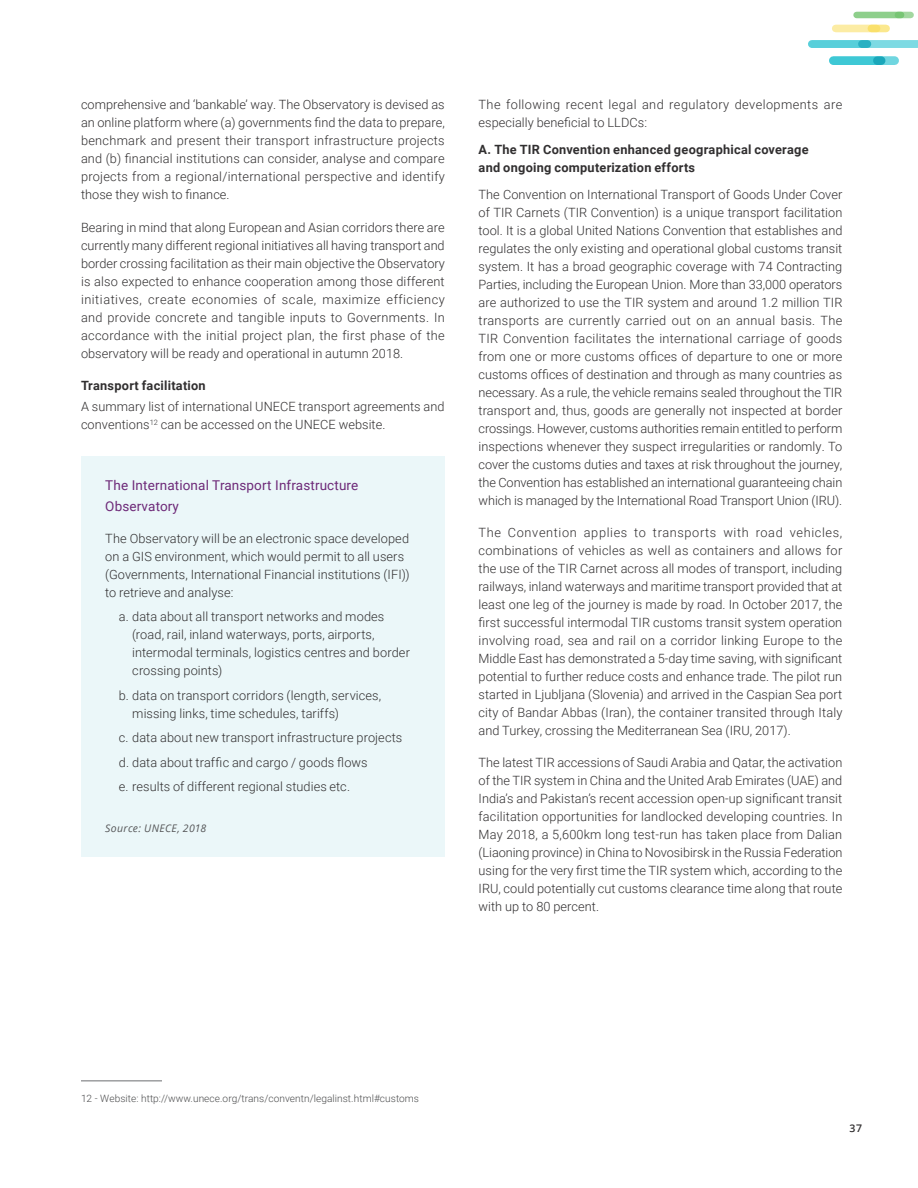
<style>
.page{position:relative;width:918px;height:1188px;background:#fff}
.page>*{position:absolute;margin:0;border:0;box-sizing:border-box;transform-origin:0 0}
.t1{font:13.5px/21px "Roboto";letter-spacing:.01em;color:#6d2978}
.t2{font:300 12.75px/18px "Roboto";letter-spacing:.005em;color:#312f30;text-align:justify}
.t3{font:700 12.75px/18px "Roboto";letter-spacing:.02em;color:#312f30}
.t4{font:300 12.75px/18px "Roboto";letter-spacing:.035em;color:#312f30}
.t5{font:italic 10.5px "Open Sans";letter-spacing:.03em;color:#57585a}
.t6{font:600 10.5px "Open Sans";color:#312f30}
.t7{font:300 10.2px "Roboto";letter-spacing:.005em;color:#4b4c4d}
</style>
<div class="page">
<svg style="left:857px;top:12px;width:41px;height:6px"></svg>
<svg style="left:833px;top:56px;width:44px;height:9px"></svg>
<svg style="left:898px;top:12px;width:13px;height:6px"></svg>
<svg style="left:877px;top:56px;width:18px;height:9px"></svg>
<svg style="left:867px;top:40px;width:50px;height:8px"></svg>
<svg style="left:812px;top:40px;width:55px;height:8px"></svg>
<svg style="left:836px;top:25px;width:35px;height:7px"></svg>
<svg style="left:871px;top:25px;width:15px;height:7px"></svg>
<hr style="left:81px;top:1080px;width:81px;height:1px;background:#6c6d70">
<div style="left:81px;top:456px;width:364px;height:400px;background:#ebf7f9"></div>
<p class="t2" style="left:81px;top:95px;width:365px">comprehensive and ‘bankable’ way. The Observatory is devised as an online platform where (a) governments find the data to prepare, benchmark and present their transport infrastructure projects and (b) financial institutions can consider, analyse and compare projects from a regional/international perspective and identify those they wish to finance.</p>
<p class="t2" style="left:81px;top:218px;width:365px">Bearing in mind that along European and Asian corridors there are currently many different regional initiatives all having transport and border crossing facilitation as their main objective the Observatory is also expected to enhance cooperation among those different initiatives, create economies of scale, maximize efficiency and provide concrete and tangible inputs to Governments. In accordance with the initial project plan, the first phase of the observatory will be ready and operational in autumn 2018.</p>
<p class="t3" style="left:81px;top:376px;width:126px">Transport facilitation</p>
<p class="t2" style="left:81px;top:397px;width:365px">A summary list of international UNECE transport agreements and conventions<sup>12</sup> can be accessed on the UNECE website.</p>
<p class="t1" style="left:105px;top:475px;width:255px">The International Transport Infrastructure<br>Observatory</p>
<p class="t2" style="left:105px;top:529px;width:306px;text-align:left">The Observatory will be an electronic space developed on a GIS environment, which would permit to all users (Governments, International Financial institutions (IFI)) to retrieve and analyse:</p>
<p class="t2" style="left:132px;top:607px;width:279px;text-align:left;text-indent:-14px">a. data about all transport networks and modes (road, rail, inland waterways, ports, airports, intermodal terminals, logistics centres and border crossing points)</p>
<p class="t2" style="left:132px;top:686px;width:251px;text-indent:-14px">b. data on transport corridors (length, services, missing links, time schedules, tariffs)</p>
<p class="t2" style="left:119px;top:725px;width:285px;line-height:24.5px;text-align:left">c. data about new transport infrastructure projects d. data about traffic and cargo / goods flows<br>e. results of different regional studies etc.</p>
<p class="t5" style="left:105px;top:821px;width:102px">Source: UNECE, 2018</p>
<p class="t4" style="left:479px;top:95px;width:365px">The following recent legal and regulatory developments are especially beneficial to LLDCs:</p>
<p class="t3" style="left:479px;top:140px;width:332px">A. The TIR Convention enhanced geographical coverage and ongoing computerization efforts</p>
<p class="t2" style="left:479px;top:185px;width:365px">The Convention on International Transport of Goods Under Cover of TIR Carnets (TIR Convention) is a unique transport facilitation tool. It is a global United Nations Convention that establishes and regulates the only existing and operational global customs transit system. It has a broad geographic coverage with 74 Contracting Parties, including the European Union. More than 33,000 operators are authorized to use the TIR system and around 1.2 million TIR transports are currently carried out on an annual basis. The TIR Convention facilitates the international carriage of goods from one or more customs offices of departure to one or more customs offices of destination and through as many countries as necessary. As a rule, the vehicle remains sealed throughout the TIR transport and, thus, goods are generally not inspected at border crossings. However, customs authorities remain entitled to perform inspections whenever they suspect irregularities or randomly. To cover the customs duties and taxes at risk throughout the journey, the Convention has established an international guaranteeing chain which is managed by the International Road Transport Union (IRU).</p>
<p class="t2" style="left:479px;top:523px;width:365px">The Convention applies to transports with road vehicles, combinations of vehicles as well as containers and allows for the use of the TIR Carnet across all modes of transport, including railways, inland waterways and maritime transport provided that at least one leg of the journey is made by road. In October 2017, the first successful intermodal TIR customs transit system operation involving road, sea and rail on a corridor linking Europe to the Middle East has demonstrated a 5-day time saving, with significant potential to further reduce costs and enhance trade. The pilot run started in Ljubljana (Slovenia) and arrived in the Caspian Sea port city of Bandar Abbas (Iran), the container transited through Italy and Turkey, crossing the Mediterranean Sea (IRU, 2017).</p>
<p class="t2" style="left:479px;top:753px;width:365px">The latest TIR accessions of Saudi Arabia and Qatar, the activation of the TIR system in China and the United Arab Emirates (UAE) and India’s and Pakistan’s recent accession open-up significant transit facilitation opportunities for landlocked developing countries. In May 2018, a 5,600km long test-run has taken place from Dalian (Liaoning province) in China to Novosibirsk in the Russia Federation using for the very first time the TIR system which, according to the IRU, could potentially cut customs clearance time along that route with up to 80 percent.</p>
<p class="t7" style="left:81px;top:1091px;width:340px">12 - Website: http://www.unece.org/trans/conventn/legalinst.html#customs</p>
<p class="t6" style="left:850px;top:1121px;width:14px">37</p>
</div>
